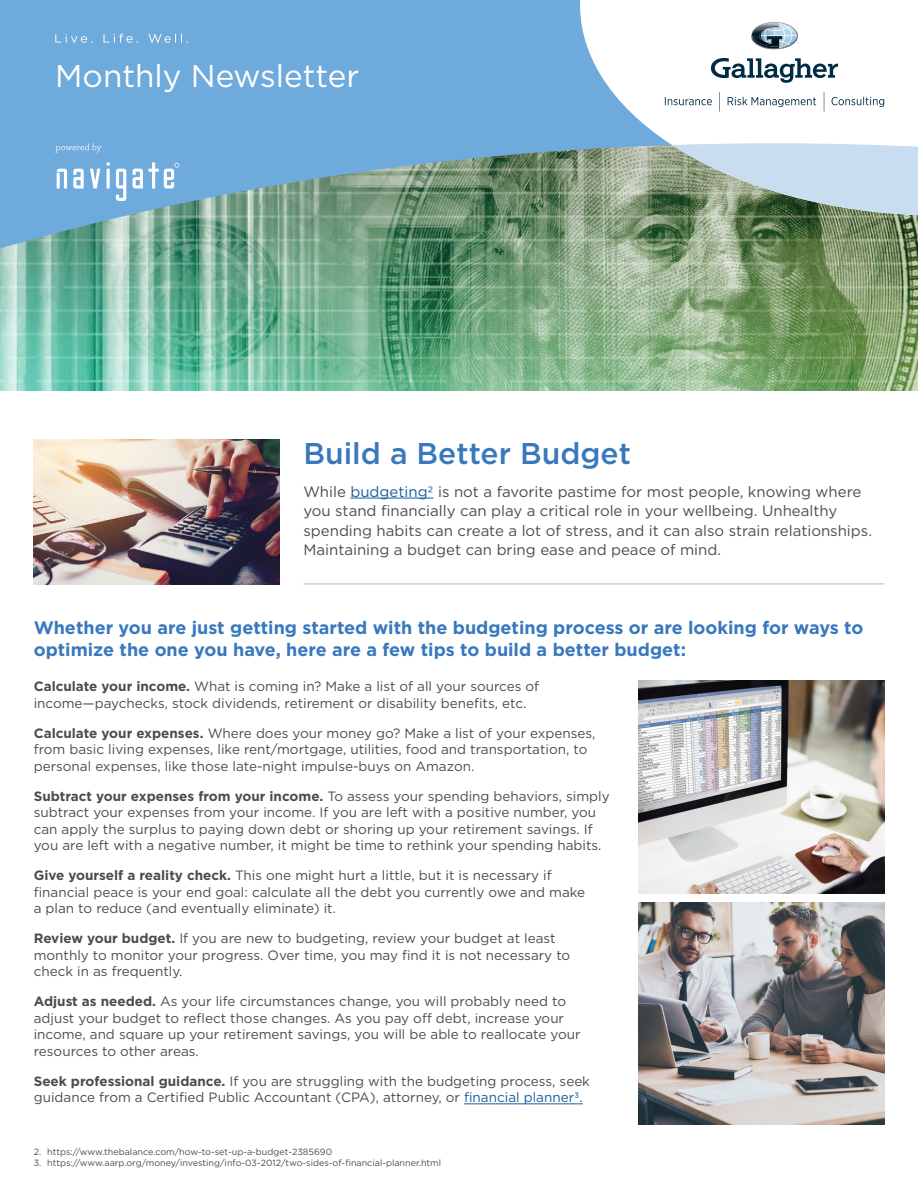
<style>
.page{position:relative;width:918px;height:1188px;background:#fff}
.page>*{position:absolute;margin:0;border:0;box-sizing:border-box;transform-origin:0 0}
.t1{font:31.5px "Gotham";color:#fff}
.Sub-Headers{font:500 30px "Gotham";color:#3878bd}
.Blue_Small_Header{font:700 18px/21.6px "Gotham";color:#3878bd}
.Intro_paragraph_body{font:15px/19.5px "Gotham";color:#4b4c4d}
.body_copy{font:13.5px/16.5px "Gotham";color:#4b4c4d}
.t2{font:9px "Gotham";color:#4b4c4d}
.s1{color:#175d9e}
.s2{font-weight:700}
</style>
<div class="page">
<img style="left:0;top:252px;width:918px;height:139px">
<svg style="left:0;top:0;width:918px;height:252px;background:#70a3bc"></svg>
<svg style="left:580px;top:0;width:338px;height:216px"></svg>
<svg style="left:672px;top:143px;width:246px;height:73px;background:#adc1c3"></svg>
<svg style="left:107px;top:162px;width:3px;height:4px"></svg>
<svg style="left:73px;top:169px;width:11px;height:19px"></svg>
<svg style="left:116px;top:169px;width:10px;height:32px"></svg>
<svg style="left:90px;top:169px;width:10px;height:19px"></svg>
<hr style="left:107px;top:169px;width:3px;height:19px;background:#fff">
<svg style="left:57px;top:169px;width:10px;height:19px"></svg>
<svg style="left:133px;top:162px;width:46px;height:26px"></svg>
<svg style="left:55px;top:144px;width:47px;height:9px"></svg>
<svg style="left:711px;top:58px;width:127px;height:25px"></svg>
<svg style="left:665px;top:97px;width:47px;height:8px"></svg>
<svg style="left:728px;top:97px;width:88px;height:10px"></svg>
<svg style="left:832px;top:97px;width:52px;height:10px"></svg>
<svg style="left:824px;top:92px;width:1px;height:20px"></svg>
<svg style="left:719px;top:92px;width:1px;height:20px"></svg>
<svg style="left:751px;top:22px;width:48px;height:28px"></svg>
<svg style="left:55px;top:34px;width:133px;height:9px"></svg>
<hr style="left:350px;top:498px;width:84px;height:1px;background:#175d9e">
<hr style="left:303px;top:583px;width:581px;height:1px;background:#d0d3d5">
<hr style="left:303px;top:584px;width:581px;height:1px;background:#d0d3d5">
<img style="left:34px;top:440px;width:246px;height:144px">
<img style="left:638px;top:902px;width:246px;height:222px">
<img style="left:638px;top:681px;width:246px;height:212px">
<hr style="left:464px;top:1104px;width:119px;height:1px;background:#175d9e">
<p class="t1" style="left:55px;top:56px;width:305px">Monthly Newsletter</p>
<p class="Sub-Headers" style="left:303px;top:433px;width:329px">Build a Better Budget</p>
<p class="Intro_paragraph_body" style="left:303px;top:481px;width:570px">While <span class="s1">budgeting2</span> is not a favorite pastime for most people, knowing where you stand financially can play a critical role in your wellbeing. Unhealthy spending habits can create a lot of stress, and it can also strain relationships.<br>Maintaining a budget can bring ease and peace of mind.</p>
<p class="Blue_Small_Header" style="left:34px;top:617px;width:831px">Whether you are just getting started with the budgeting process or are looking for ways to optimize the one you have, here are a few tips to build a better budget:</p>
<p class="body_copy" style="left:34px;top:678px;width:507px"><span class="s2">Calculate your income.</span> What is coming in? Make a list of all your sources of income—paychecks, stock dividends, retirement or disability benefits, etc.</p>
<p class="body_copy" style="left:34px;top:725px;width:563px"><span class="s2">Calculate your expenses.</span> Where does your money go? Make a list of your expenses, from basic living expenses, like rent/mortgage, utilities, food and transportation, to personal expenses, like those late-night impulse-buys on Amazon.</p>
<p class="body_copy" style="left:34px;top:788px;width:577px"><span class="s2">Subtract your expenses from your income.</span> To assess your spending behaviors, simply subtract your expenses from your income. If you are left with a positive number, you can apply the surplus to paying down debt or shoring up your retirement savings. If you are left with a negative number, it might be time to rethink your spending habits.</p>
<p class="body_copy" style="left:34px;top:867px;width:553px"><span class="s2">Give yourself a reality check.</span> This one might hurt a little, but it is necessary if financial peace is your end goal: calculate all the debt you currently owe and make a plan to reduce (and eventually eliminate) it.</p>
<p class="body_copy" style="left:34px;top:930px;width:538px"><span class="s2">Review your budget.</span> If you are new to budgeting, review your budget at least monthly to monitor your progress. Over time, you may find it is not necessary to check in as frequently.</p>
<p class="body_copy" style="left:34px;top:993px;width:548px"><span class="s2">Adjust as needed.</span> As your life circumstances change, you will probably need to adjust your budget to reflect those changes. As you pay off debt, increase your income, and square up your retirement savings, you will be able to reallocate your resources to other areas.</p>
<p class="body_copy" style="left:34px;top:1073px;width:558px"><span class="s2">Seek professional guidance.</span> If you are struggling with the budgeting process, seek guidance from a Certified Public Accountant (CPA), attorney, or <span class="s1">financial planner3.</span></p>
<p class="t2" style="left:34px;top:1146px;width:300px">2. https://www.thebalance.com/how-to-set-up-a-budget-2385690</p>
<p class="t2" style="left:34px;top:1157px;width:409px">3. https://www.aarp.org/money/investing/info-03-2012/two-sides-of-financial-planner.html</p>
</div>
